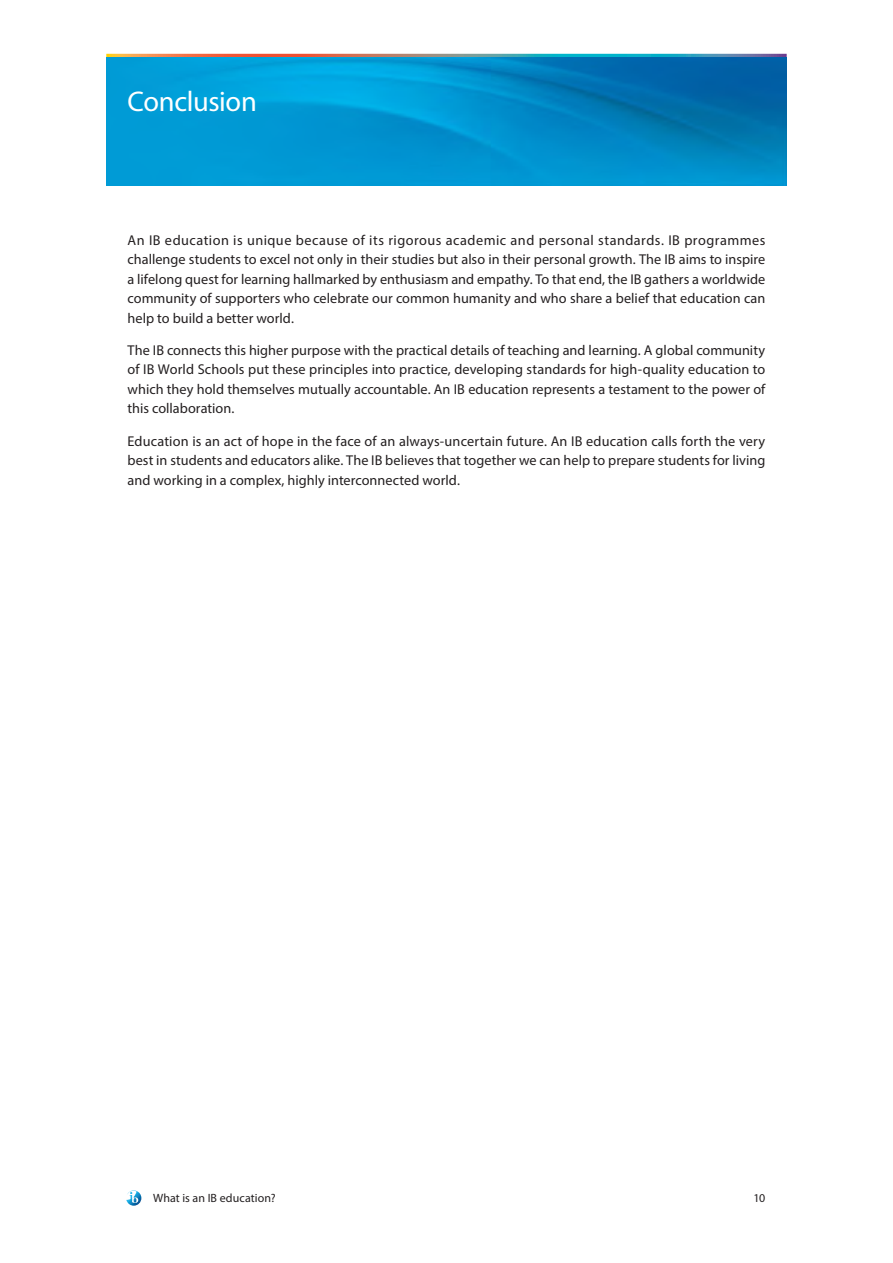
<style>
.page{position:relative;width:893px;height:1263px;background:#fff}
.page>*{position:absolute;margin:0;border:0;box-sizing:border-box;transform-origin:0 0}
.Heading_2{font:28.5px "Myriad Pro";letter-spacing:-.015em;color:#fff}
.Body{font:14.25px/19.5px "Myriad Pro";letter-spacing:.005em;color:#231f20;text-align:justify}
.Page_number{font:12px "Myriad Pro";letter-spacing:.005em;color:#231f20}
</style>
<div class="page">
<svg style="left:106px;top:54px;width:681px;height:4px;background:#688993"></svg>
<svg style="left:126px;top:1190px;width:15px;height:16px"></svg>
<img style="left:106px;top:58px;width:681px;height:127px">
<p class="Heading_2" style="left:128px;top:84px;width:131px">Conclusion</p>
<p class="Body" style="left:128px;top:230px;width:639px">An IB education is unique because of its rigorous academic and personal standards. IB programmes challenge students to excel not only in their studies but also in their personal growth. The IB aims to inspire a lifelong quest for learning hallmarked by enthusiasm and empathy. To that end, the IB gathers a worldwide community of supporters who celebrate our common humanity and who share a belief that education can help to build a better world.</p>
<p class="Body" style="left:128px;top:340px;width:639px">The IB connects this higher purpose with the practical details of teaching and learning. A global community of IB World Schools put these principles into practice, developing standards for high-quality education to which they hold themselves mutually accountable. An IB education represents a testament to the power of this collaboration.</p>
<p class="Body" style="left:128px;top:431px;width:639px">Education is an act of hope in the face of an always-uncertain future. An IB education calls forth the very best in students and educators alike. The IB believes that together we can help to prepare students for living and working in a complex, highly interconnected world.</p>
<p class="Page_number" style="left:153px;top:1190px;width:124px">What is an IB education?</p>
<p class="Page_number" style="left:753px;top:1190px;width:13px">10</p>
</div>
